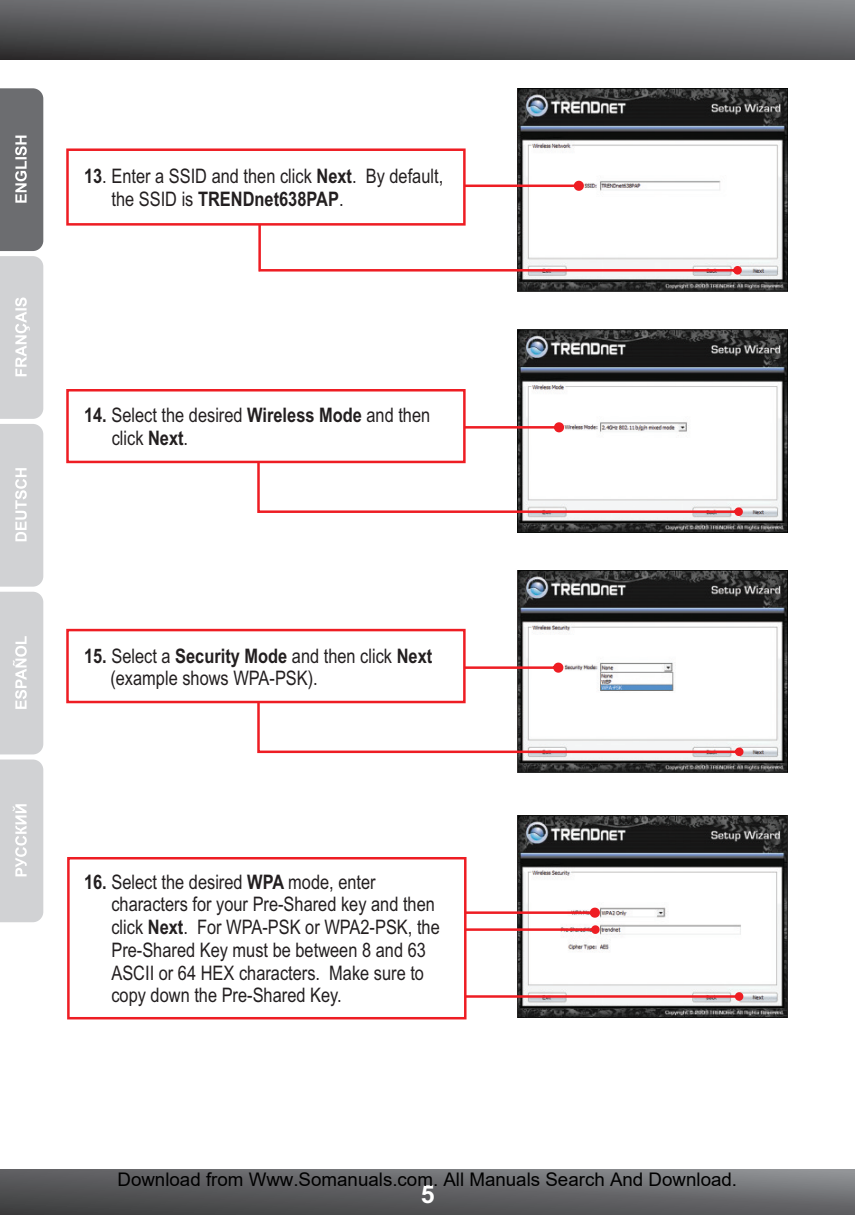
<style>
.page{position:relative;width:855px;height:1215px;background:#fff}
.page>*{position:absolute;margin:0;border:0;box-sizing:border-box;transform-origin:0 0}
.t1{font:700 25px "Arial";color:#fff}
.t2{font:20px/22.8px "Arial Narrow";color:#231f20}
.t3{font:18.75px "Arial";color:#000}
.s1{font-weight:700}
</style>
<div class="page">
<svg style="left:0;top:0;width:855px;height:59px"></svg>
<svg style="left:0;top:1170px;width:855px;height:45px"></svg>
<svg style="left:0;top:88px;width:43px;height:666px"></svg>
<svg style="left:0;top:760px;width:43px;height:162px"></svg>
<img style="left:518px;top:88px;width:270px;height:203px">
<svg style="left:66px;top:147px;width:676px;height:128px"></svg>
<img style="left:518px;top:329px;width:270px;height:203px">
<svg style="left:66px;top:388px;width:677px;height:128px"></svg>
<img style="left:518px;top:571px;width:270px;height:202px">
<svg style="left:66px;top:628px;width:677px;height:128px"></svg>
<img style="left:518px;top:815px;width:270px;height:202px">
<svg style="left:468px;top:868px;width:132px;height:66px"></svg>
<svg style="left:468px;top:992px;width:275px;height:9px"></svg>
<svg style="left:67px;top:857px;width:401px;height:163px"></svg>
<p class="t2" style="left:111px;top:166px;width:333px;text-indent:-27px"><span class="s1">13</span>. Enter a SSID and then click <span class="s1">Next</span>. By default, the SSID is <span class="s1">TRENDnet638PAP</span>.</p>
<p class="t2" style="left:112px;top:405px;width:320px;text-indent:-28px"><span class="s1">14.</span> Select the desired <span class="s1">Wireless Mode</span> and then click <span class="s1">Next</span>.</p>
<p class="t2" style="left:110px;top:646px;width:323px;text-indent:-26px"><span class="s1">15.</span> Select a <span class="s1">Security Mode</span> and then click <span class="s1">Next </span>(example shows WPA-PSK).</p>
<p class="t2" style="left:111px;top:872px;width:330px;text-indent:-27px"><span class="s1">16.</span> Select the desired <span class="s1">WPA</span> mode, enter characters for your Pre-Shared key and then click <span class="s1">Next</span>. For WPA-PSK or WPA2-PSK, the Pre-Shared Key must be between 8 and 63<br>ASCII or 64 HEX characters. Make sure to copy down the Pre-Shared Key.</p>
<p class="t3" style="left:117px;top:1169px;width:621px">Download from Www.Somanuals.com. All Manuals Search And Download.</p>
<p class="t1" style="left:421px;top:1185px;width:15px">5</p>
</div>
